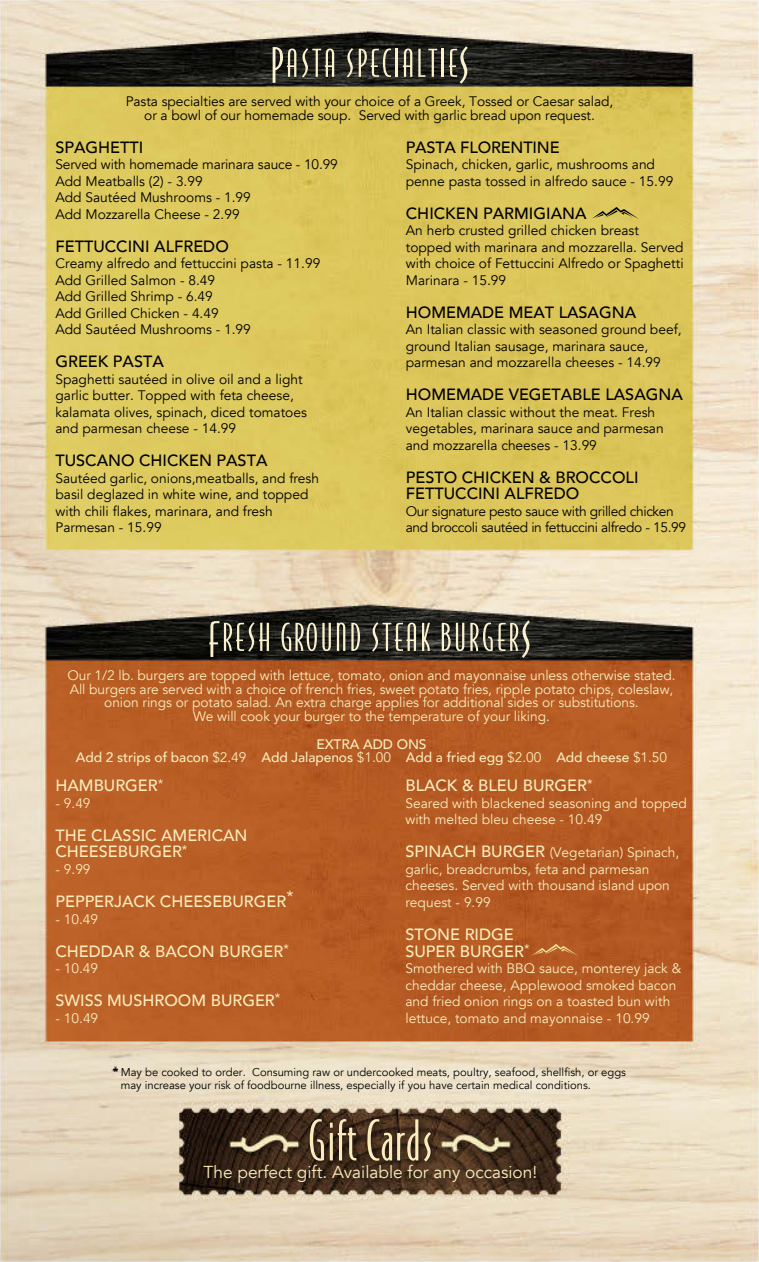
<style>
.page{position:relative;width:759px;height:1262px;background:#fff}
.page>*{position:absolute;margin:0;border:0;box-sizing:border-box;transform-origin:0 0}
.t1{font:17.25px "Avenir";color:#f9ecbd}
.t2{font:500 16.25px/16.5px "Avenir";color:#000}
.t3{font:500 16.25px/16.5px "Avenir";color:#f9ecbd}
.t4{font:13.75px/16.5px "Avenir";color:#000}
.t5{font:13.75px/16.5px "Avenir";color:#f9ecbd}
.t6{font:13.75px/16.5px "Avenir";letter-spacing:-.025em;color:#000}
.t7{font:500 13.75px/13.8px "Avenir";letter-spacing:-.005em;color:#f9ecbd;text-align:center}
.t8{font:11.25px/12.5px "Avenir";color:#000}
.s1{font-weight:400}
.s2{font-weight:500;font-size:16.25px}
.s3{font-size:12.12px}
</style>
<div class="page">
<img style="left:0;top:0;width:759px;height:1261px">
<img style="left:198px;top:1113px;width:349px;height:98px">
<svg style="left:310px;top:1118px;width:14px;height:42px"></svg>
<svg style="left:330px;top:1118px;width:26px;height:42px"></svg>
<svg style="left:367px;top:1118px;width:51px;height:42px;background:#756249"></svg>
<svg style="left:424px;top:1131px;width:7px;height:30px"></svg>
<svg style="left:337px;top:622px;width:8px;height:28px"></svg>
<svg style="left:351px;top:622px;width:9px;height:28px"></svg>
<svg style="left:372px;top:622px;width:44px;height:29px"></svg>
<svg style="left:422px;top:622px;width:8px;height:28px"></svg>
<svg style="left:442px;top:622px;width:8px;height:28px"></svg>
<svg style="left:456px;top:622px;width:8px;height:29px"></svg>
<svg style="left:281px;top:622px;width:50px;height:29px"></svg>
<svg style="left:209px;top:621px;width:60px;height:36px;background:#4d4c3f"></svg>
<svg style="left:470px;top:620px;width:60px;height:37px;background:#5a584c"></svg>
<svg style="left:531px;top:943px;width:48px;height:13px"></svg>
<svg style="left:302px;top:48px;width:32px;height:30px"></svg>
<svg style="left:347px;top:48px;width:6px;height:30px"></svg>
<svg style="left:359px;top:49px;width:32px;height:28px"></svg>
<hr style="left:395px;top:49px;width:3px;height:28px;background:#fbf1cf">
<svg style="left:403px;top:49px;width:9px;height:28px"></svg>
<svg style="left:418px;top:49px;width:19px;height:28px"></svg>
<hr style="left:442px;top:49px;width:2px;height:28px;background:#fbf1cf">
<svg style="left:273px;top:47px;width:23px;height:36px"></svg>
<svg style="left:449px;top:46px;width:19px;height:38px"></svg>
<svg style="left:591px;top:207px;width:48px;height:12px"></svg>
<p class="t4" style="left:126px;top:95px;width:489px;line-height:13.8px;text-align:center">Pasta specialties are served with your choice of a Greek, Tossed or Caesar salad, or a bowl of our homemade soup. Served with garlic bread upon request.</p>
<p class="t2" style="left:55px;top:138px;width:89px">SPAGHETTI</p>
<p class="t4" style="left:55px;top:156px;width:284px">Served with homemade marinara sauce - 10.99<br>Add Meatballs (2) - 3.99<br>Add Sautéed Mushrooms - 1.99<br>Add Mozzarella Cheese - 2.99</p>
<p class="t2" style="left:55px;top:237px;width:175px">FETTUCCINI ALFREDO</p>
<p class="t4" style="left:55px;top:255px;width:266px">Creamy alfredo and fettuccini pasta - 11.99<br>Add Grilled Salmon - 8.49<br>Add Grilled Shrimp - 6.49<br>Add Grilled Chicken - 4.49<br>Add Sautéed Mushrooms - 1.99</p>
<p class="t2" style="left:55px;top:352px;width:110px">GREEK PASTA</p>
<p class="t4" style="left:55px;top:371px;width:253px">Spaghetti sautéed in olive oil and a light garlic butter. Topped with feta cheese, kalamata olives, spinach, diced tomatoes and parmesan cheese - 14.99</p>
<p class="t2" style="left:55px;top:451px;width:213px">TUSCANO CHICKEN PASTA</p>
<p class="t4" style="left:55px;top:470px;width:265px">Sautéed garlic, onions,meatballs, and fresh basil deglazed in white wine, and topped with chili flakes, marinara, and fresh Parmesan - 15.99</p>
<p class="t2" style="left:406px;top:138px;width:155px">PASTA FLORENTINE</p>
<p class="t4" style="left:406px;top:156px;width:269px">Spinach, chicken, garlic, mushrooms and penne pasta tossed in alfredo sauce - 15.99</p>
<p class="t2" style="left:406px;top:204px;width:182px">CHICKEN PARMIGIANA</p>
<p class="t4" style="left:406px;top:222px;width:279px">An herb crusted grilled chicken breast topped with marinara and mozzarella. Served with choice of Fettuccini Alfredo or Spaghetti Marinara - 15.99</p>
<p class="t2" style="left:406px;top:303px;width:232px">HOMEMADE MEAT LASAGNA</p>
<p class="t4" style="left:406px;top:321px;width:277px">An Italian classic with seasoned ground beef, ground Italian sausage, marinara sauce, parmesan and mozzarella cheeses - 14.99</p>
<p class="t2" style="left:406px;top:385px;width:278px">HOMEMADE VEGETABLE LASAGNA</p>
<p class="t4" style="left:406px;top:404px;width:259px">An Italian classic without the meat. Fresh vegetables, marinara sauce and parmesan and mozzarella cheeses - 13.99</p>
<p class="t2" style="left:406px;top:468px;width:234px">PESTO CHICKEN &amp; BROCCOLI<br>FETTUCCINI ALFREDO</p>
<p class="t6" style="left:406px;top:503px;width:282px">Our signature pesto sauce with grilled chicken and broccoli sautéed in fettuccini alfredo - 15.99</p>
<p class="t5" style="left:67px;top:668px;width:609px;line-height:13.8px;text-align:center">Our 1/2 lb. burgers are topped with lettuce, tomato, onion and mayonnaise unless otherwise stated.<br>All burgers are served with a choice of french fries, sweet potato fries, ripple potato chips, coleslaw, onion rings or potato salad. An extra charge applies for additional sides or substitutions.<br>We will cook your burger to the temperature of your liking.</p>
<p class="t7" style="left:76px;top:736px;width:593px">EXTRA ADD ONS<br>Add 2 strips of bacon <span class="s1">$2.49</span> Add Jalapenos <span class="s1">$1.00</span> Add a fried egg <span class="s1">$2.00</span> Add cheese <span class="s1">$1.50</span></p>
<p class="t3" style="left:55px;top:776px;width:109px">HAMBURGER<sup>*</sup></p>
<p class="t5" style="left:55px;top:795px;width:37px">- 9.49</p>
<p class="t3" style="left:55px;top:826px;width:194px">THE CLASSIC AMERICAN<br>CHEESEBURGER<sup>*</sup></p>
<p class="t5" style="left:55px;top:861px;width:37px">- 9.99</p>
<p class="t3" style="left:55px;top:892px;width:240px">PEPPERJACK CHEESEBURGER<sup>*</sup></p>
<p class="t5" style="left:55px;top:910px;width:44px">- 10.49</p>
<p class="t3" style="left:55px;top:941px;width:235px">CHEDDAR &amp; BACON BURGER<sup>*</sup></p>
<p class="t5" style="left:55px;top:960px;width:44px">- 10.49</p>
<p class="t3" style="left:55px;top:991px;width:226px">SWISS MUSHROOM BURGER<sup>*</sup></p>
<p class="t5" style="left:55px;top:1009px;width:44px">- 10.49</p>
<p class="t3" style="left:405px;top:776px;width:189px">BLACK &amp; BLEU BURGER<sup>*</sup></p>
<p class="t5" style="left:405px;top:795px;width:283px">Seared with blackened seasoning and topped with melted bleu cheese - 10.49</p>
<p class="t5" style="left:405px;top:844px;width:275px"><span class="s2">SPINACH BURGER</span> (Vegetarian) Spinach, garlic, breadcrumbs, feta and parmesan cheeses. Served with thousand island upon request - 9.99</p>
<p class="t3" style="left:405px;top:925px;width:126px">STONE RIDGE<br>SUPER BURGER<sup>*</sup></p>
<p class="t5" style="left:405px;top:960px;width:277px">Smothered with BBQ sauce, monterey jack &amp; cheddar cheese, Applewood smoked bacon and fried onion rings on a toasted bun with lettuce, tomato and mayonnaise - 10.99</p>
<p class="t8" style="left:121px;top:1066px;width:507px;text-indent:-8px"><span class="s3">*</span> May be cooked to order. Consuming raw or undercooked meats, poultry, seafood, shellfish, or eggs may increase your risk of foodbourne illness, especially if you have certain medical conditions.</p>
<p class="t1" style="left:203px;top:1161px;width:335px">The perfect gift. Available for any occasion!</p>
</div>
